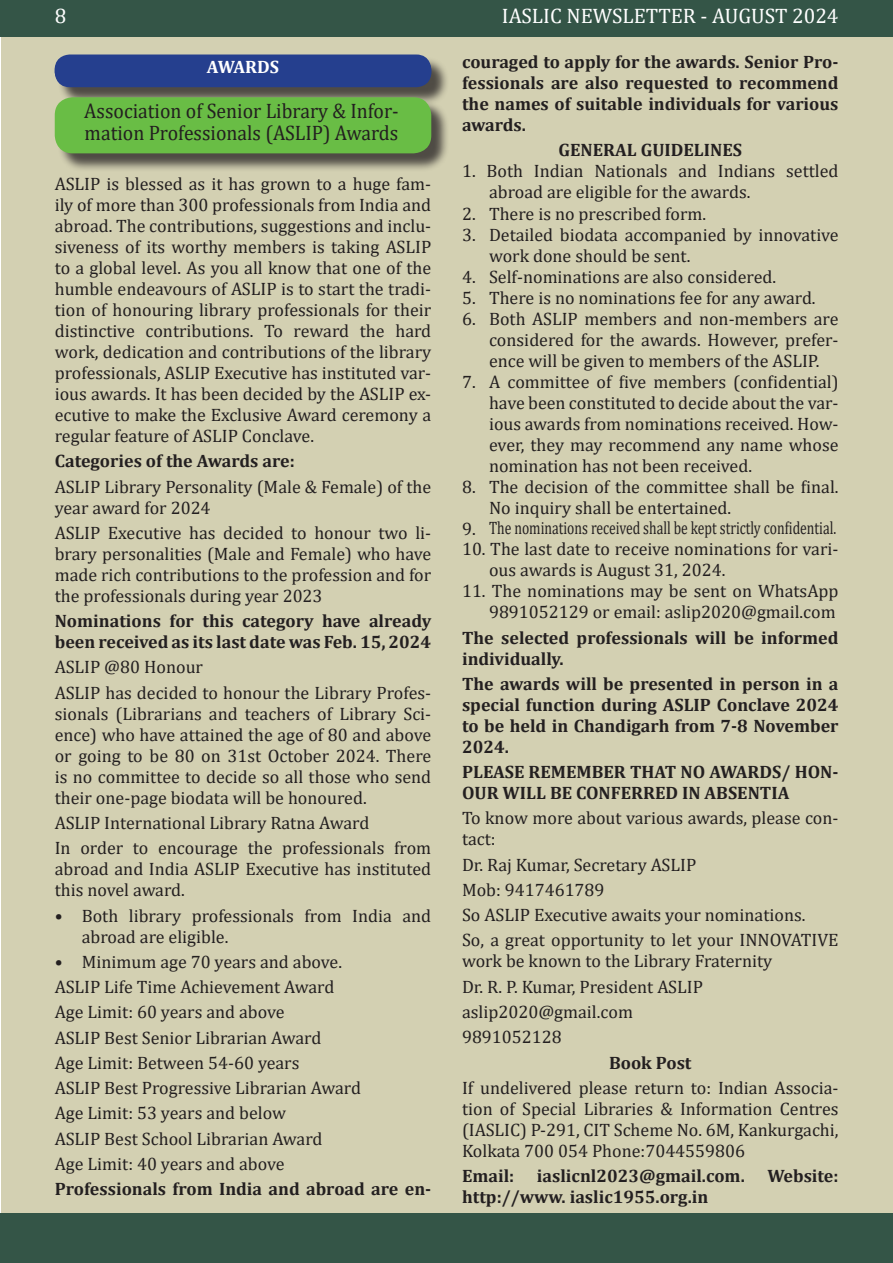
<style>
.page{position:relative;width:893px;height:1263px;background:#fff}
.page>*{position:absolute;margin:0;border:0;box-sizing:border-box;transform-origin:0 0}
.t1{font:21px/22.5px "Cambria";color:#231f20;scale:.94 1}
.t2{font:21px "Cambria";color:#fff}
.t3{font:18px/21px "Cambria";color:#231f20}
.t4{font:700 18px/21px "Cambria";color:#231f20}
.t5{font:700 18px "Cambria";color:#fff}
</style>
<div class="page">
<div style="left:2px;top:0;width:891px;height:1263px;background:#d3d0b2"></div>
<div style="left:0;top:1214px;width:893px;height:49px;background:#345547"></div>
<div style="left:0;top:0;width:893px;height:37px;background:#345547"></div>
<div style="left:57px;top:56px;width:393px;height:50px;background:#231f20;opacity:.75"></div>
<div style="left:55px;top:55px;width:376px;height:32px;background:#253f8e;border-radius:15px"></div>
<div style="left:57px;top:99px;width:393px;height:73px;background:#231f20;opacity:.75"></div>
<div style="left:55px;top:97px;width:376px;height:56px;background:#69bd45;border-radius:18px"></div>
<p class="t2" style="left:55px;top:4px;width:13px">8</p>
<p class="t2" style="left:502px;top:4px;width:338px">IASLIC NEWSLETTER - AUGUST 2024</p>
<p class="t5" style="left:207px;top:55px;width:74px">AWARDS</p>
<p class="t1" style="left:84px;top:99px;width:336px">Association of Senior Library &amp; Infor&shy;mation Professionals (ASLIP) Awards</p>
<p class="t3" style="left:55px;top:173px;width:378px;text-align:justify">ASLIP is blessed as it has grown to a huge fam&shy;ily of more than 300 professionals from India and abroad. The contributions, suggestions and inclu&shy;siveness of its worthy members is taking ASLIP to a global level. As you all know that one of the humble endeavours of ASLIP is to start the tradi&shy;tion of honouring library professionals for their distinctive contributions. To reward the hard work, dedication and contributions of the library professionals, ASLIP Executive has instituted var&shy;ious awards. It has been decided by the ASLIP ex&shy;ecutive to make the Exclusive Award ceremony a regular feature of ASLIP Conclave.</p>
<p class="t4" style="left:55px;top:450px;width:242px">Categories of the Awards are:</p>
<p class="t3" style="left:55px;top:476px;width:378px">ASLIP Library Personality (Male &amp; Female) of the year award for 2024</p>
<p class="t3" style="left:55px;top:522px;width:378px;text-align:justify">ASLIP Executive has decided to honour two li&shy;brary personalities (Male and Female) who have made rich contributions to the profession and for the professionals during year 2023</p>
<p class="t4" style="left:55px;top:610px;width:378px">Nominations for this category have already been received as its last date was Feb. 15, 2024</p>
<p class="t3" style="left:55px;top:655px;width:378px;line-height:25.2px">ASLIP @80 Honour<br>ASLIP has decided to honour the Library Profes-</p>
<p class="t3" style="left:55px;top:703px;width:378px;text-align:justify">sionals (Librarians and teachers of Library Sci&shy;ence) who have attained the age of 80 and above or going to be 80 on 31st October 2024. There is no committee to decide so all those who send their one-page biodata will be honoured.</p>
<p class="t3" style="left:55px;top:810px;width:378px;line-height:25.2px">ASLIP International Library Ratna Award<br>In order to encourage the professionals from</p>
<p class="t3" style="left:55px;top:858px;width:378px">abroad and India ASLIP Executive has instituted this novel award.</p>
<p class="t3" style="left:82px;top:905px;width:351px;text-indent:-27px">• Both library professionals from India and abroad are eligible.</p>
<p class="t3" style="left:55px;top:949px;width:308px;line-height:25.2px">• Minimum age 70 years and above.<br>ASLIP Life Time Achievement Award<br>Age Limit: 60 years and above<br>ASLIP Best Senior Librarian Award<br>Age Limit: Between 54-60 years<br>ASLIP Best Progressive Librarian Award<br>Age Limit: 53 years and below<br>ASLIP Best School Librarian Award<br>Age Limit: 40 years and above</p>
<p class="t4" style="left:55px;top:1178px;width:378px">Professionals from India and abroad are en-</p>
<p class="t4" style="left:462px;top:51px;width:378px;text-align:justify">couraged to apply for the awards. Senior Pro&shy;fessionals are also requested to recommend the names of suitable individuals for various awards.</p>
<p class="t4" style="left:559px;top:139px;width:185px">GENERAL GUIDELINES</p>
<p class="t3" style="left:489px;top:161px;width:351px;text-indent:-27px">1. Both Indian Nationals and Indians settled abroad are eligible for the awards.</p>
<p class="t3" style="left:462px;top:203px;width:246px">2. There is no prescribed form.</p>
<p class="t3" style="left:489px;top:224px;width:351px;text-indent:-27px">3. Detailed biodata accompanied by innovative work done should be sent.</p>
<p class="t3" style="left:462px;top:266px;width:316px">4. Self-nominations are also considered.</p>
<p class="t3" style="left:462px;top:287px;width:355px">5. There is no nominations fee for any award.</p>
<p class="t3" style="left:489px;top:308px;width:351px;text-align:justify;text-indent:-27px">6. Both ASLIP members and non-members are considered for the awards. However, prefer&shy;ence will be given to members of the ASLIP.</p>
<p class="t3" style="left:489px;top:371px;width:351px;text-align:justify;text-indent:-27px">7. A committee of five members (confidential) have been constituted to decide about the var&shy;ious awards from nominations received. How&shy;ever, they may recommend any name whose nomination has not been received.</p>
<p class="t3" style="left:489px;top:476px;width:351px;text-indent:-27px">8. The decision of the committee shall be final.<br>No inquiry shall be entertained.</p>
<p class="t3" style="left:462px;top:518px;width:376px">9. The nominations received shall be kept strictly confidential.</p>
<p class="t3" style="left:489px;top:539px;width:351px;text-indent:-27px">10. The last date to receive nominations for vari&shy;ous awards is August 31, 2024.</p>
<p class="t3" style="left:462px;top:581px;width:378px;text-align:right">11. The nominations may be sent on WhatsApp<br>9891052129 or email: aslip2020@gmail.com</p>
<p class="t4" style="left:462px;top:626px;width:378px">The selected professionals will be informed individually.</p>
<p class="t4" style="left:462px;top:673px;width:378px;text-align:justify">The awards will be presented in person in a special function during ASLIP Conclave 2024 to be held in Chandigarh from 7-8 November 2024.</p>
<p class="t4" style="left:462px;top:761px;width:378px">PLEASE REMEMBER THAT NO AWARDS/ HON-<br>OUR WILL BE CONFERRED IN ABSENTIA</p>
<p class="t3" style="left:462px;top:808px;width:378px">To know more about various awards, please con&shy;tact:</p>
<p class="t3" style="left:462px;top:852px;width:378px;line-height:25.2px">Dr. Raj Kumar, Secretary ASLIP<br>Mob: 9417461789<br>So ASLIP Executive awaits your nominations.<br>So, a great opportunity to let your INNOVATIVE</p>
<p class="t3" style="left:462px;top:949px;width:312px;line-height:25.2px">work be known to the Library Fraternity<br>Dr. R. P. Kumar, President ASLIP aslip2020@gmail.com<br>9891052128</p>
<p class="t4" style="left:609px;top:1051px;width:84px">Book Post</p>
<p class="t3" style="left:462px;top:1077px;width:378px;text-align:justify">If undelivered please return to: Indian Associa&shy;tion of Special Libraries &amp; Information Centres (IASLIC) P-291, CIT Scheme No. 6M, Kankurgachi, Kolkata 700 054 Phone:7044559806</p>
<p class="t4" style="left:462px;top:1165px;width:54px">Email:</p>
<p class="t4" style="left:537px;top:1165px;width:209px">iaslicnl2023@gmail.com.</p>
<p class="t4" style="left:767px;top:1165px;width:73px">Website:</p>
<p class="t4" style="left:462px;top:1186px;width:248px">http://www. iaslic1955.org.in</p>
</div>
